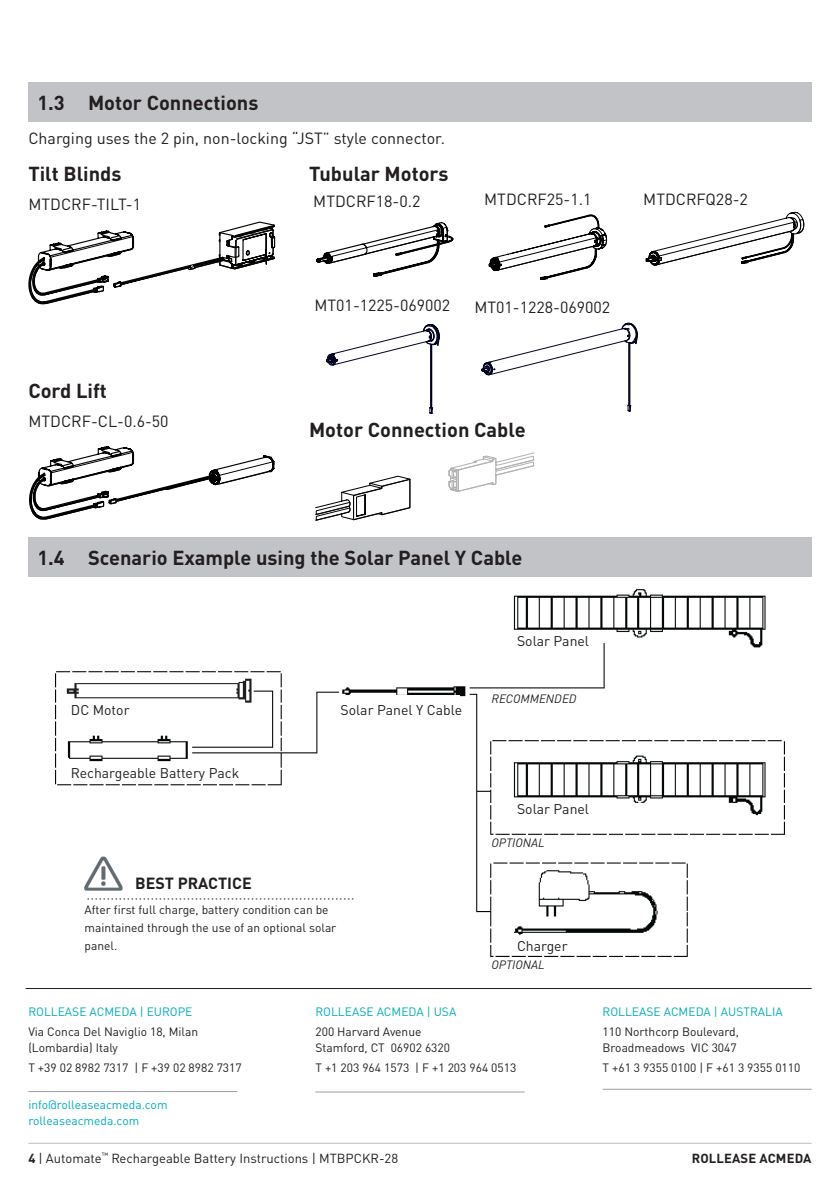
<style>
.page{position:relative;width:840px;height:1191px;background:#fff}
.page>*{position:absolute;margin:0;border:0;box-sizing:border-box;transform-origin:0 0}
.Copy{font:700 20px "DINOT";color:#231f20}
.Copy-2{font:16px "DINOT";color:#231f20}
.Copy-3{font:700 16px "DINOT";color:#231f20}
.t1{font:14px "DINOT";color:#231f20}
.t2{font:13px "DINOT";color:#231f20}
.t3{font:700 13px "DINOT";letter-spacing:.01em;color:#231f20}
.Copy-4{font:12px/18px "DINOT";color:#231f20}
.t4{font:12px "DINOT";color:#00acbc}
.t5{font:italic 12px "DINOT";color:#231f20}
.s1{font-weight:700}
</style>
<div class="page">
<hr style="left:28px;top:1142px;width:783px;height:1px;background:#bcbdc0">
<hr style="left:28px;top:1091px;width:209px;height:1px;background:#9d9fa2">
<hr style="left:315px;top:1091px;width:209px;height:1px;background:#9d9fa2">
<hr style="left:602px;top:1089px;width:209px;height:1px;background:#9d9fa2">
<img style="left:55px;top:589px;width:729px;height:367px">
<div style="left:28px;top:537px;width:783px;height:40px;background:#c2c3c6"></div>
<div style="left:28px;top:82px;width:783px;height:40px;background:#c2c3c6"></div>
<svg style="left:88px;top:898px;width:265px;height:2px"></svg>
<img style="left:83px;top:856px;width:40px;height:34px">
<svg style="left:29px;top:446px;width:246px;height:74px"></svg>
<svg style="left:315px;top:475px;width:96px;height:46px"></svg>
<svg style="left:448px;top:452px;width:86px;height:40px"></svg>
<svg style="left:28px;top:221px;width:247px;height:83px"></svg>
<hr style="left:26px;top:988px;width:785px;height:1px;background:#231f20">
<svg style="left:316px;top:222px;width:138px;height:55px"></svg>
<svg style="left:488px;top:214px;width:119px;height:66px"></svg>
<svg style="left:645px;top:211px;width:159px;height:55px"></svg>
<svg style="left:481px;top:322px;width:157px;height:90px"></svg>
<svg style="left:326px;top:324px;width:114px;height:90px"></svg>
<p class="Copy" style="left:37px;top:89px;width:29px">1.3</p>
<p class="Copy" style="left:88px;top:89px;width:172px">Motor Connections</p>
<p class="Copy-2" style="left:28px;top:128px;width:418px">Charging uses the 2 pin, non-locking “JST” style connector.</p>
<p class="Copy" style="left:28px;top:161px;width:94px">Tilt Blinds</p>
<p class="Copy-2" style="left:28px;top:194px;width:114px">MTDCRF-TILT-1</p>
<p class="Copy" style="left:28px;top:378px;width:80px">Cord Lift</p>
<p class="Copy-2" style="left:28px;top:411px;width:142px">MTDCRF-CL-0.6-50</p>
<p class="Copy" style="left:309px;top:161px;width:141px">Tubular Motors</p>
<p class="Copy-2" style="left:313px;top:191px;width:109px">MTDCRF18-0.2</p>
<p class="Copy-2" style="left:484px;top:190px;width:109px">MTDCRF25-1.1</p>
<p class="Copy-2" style="left:643px;top:189px;width:106px">MTDCRFQ28-2</p>
<p class="Copy-2" style="left:314px;top:296px;width:137px">MT01-1225-069002</p>
<p class="Copy-2" style="left:474px;top:297px;width:137px">MT01-1228-069002</p>
<p class="Copy" style="left:309px;top:416px;width:218px">Motor Connection Cable</p>
<p class="Copy" style="left:37px;top:544px;width:29px">1.4</p>
<p class="Copy" style="left:88px;top:544px;width:436px">Scenario Example using the Solar Panel Y Cable</p>
<p class="t1" style="left:71px;top:701px;width:60px">DC Motor</p>
<p class="t1" style="left:340px;top:701px;width:123px">Solar Panel Y Cable</p>
<p class="t1" style="left:516px;top:632px;width:73px">Solar Panel</p>
<p class="t5" style="left:491px;top:691px;width:86px">RECOMMENDED</p>
<p class="t1" style="left:71px;top:764px;width:170px">Rechargeable Battery Pack</p>
<p class="Copy-3" style="left:135px;top:873px;width:118px">BEST PRACTICE</p>
<p class="Copy-4" style="left:84px;top:901px;width:253px">After first full charge, battery condition can be maintained through the use of an optional solar panel.</p>
<p class="t1" style="left:516px;top:800px;width:73px">Solar Panel</p>
<p class="t5" style="left:491px;top:835px;width:55px">OPTIONAL</p>
<p class="t1" style="left:516px;top:937px;width:52px">Charger</p>
<p class="t5" style="left:491px;top:956px;width:55px">OPTIONAL</p>
<p class="t4" style="left:28px;top:1004px;width:165px">ROLLEASE ACMEDA | EUROPE</p>
<p class="Copy-4" style="left:28px;top:1022px;width:171px">Via Conca Del Naviglio 18, Milan</p>
<p class="Copy-4" style="left:28px;top:1038px;width:91px">(Lombardia) Italy</p>
<p class="Copy-4" style="left:28px;top:1058px;width:215px">T +39 02 8982 7317 | F +39 02 8982 7317</p>
<p class="t4" style="left:28px;top:1097px;width:141px">info@rolleaseacmeda.com</p>
<p class="t4" style="left:28px;top:1113px;width:112px">rolleaseacmeda.com</p>
<p class="t4" style="left:315px;top:1004px;width:142px">ROLLEASE ACMEDA | USA</p>
<p class="Copy-4" style="left:315px;top:1022px;width:107px">200 Harvard Avenue</p>
<p class="Copy-4" style="left:315px;top:1038px;width:136px">Stamford, CT 06902 6320</p>
<p class="Copy-4" style="left:315px;top:1058px;width:202px">T +1 203 964 1573 | F +1 203 964 0513</p>
<p class="t4" style="left:602px;top:1004px;width:182px">ROLLEASE ACMEDA | AUSTRALIA</p>
<p class="Copy-4" style="left:602px;top:1022px;width:138px">110 Northcorp Boulevard,</p>
<p class="Copy-4" style="left:602px;top:1038px;width:136px">Broadmeadows VIC 3047</p>
<p class="Copy-4" style="left:602px;top:1058px;width:199px">T +61 3 9355 0100 | F +61 3 9355 0110</p>
<p class="t2" style="left:28px;top:1149px;width:371px"><span class="s1">4</span> | Automate<sup>™</sup> Rechargeable Battery Instructions | MTBPCKR-28</p>
<p class="t3" style="left:691px;top:1149px;width:121px">ROLLEASE ACMEDA</p>
</div>
